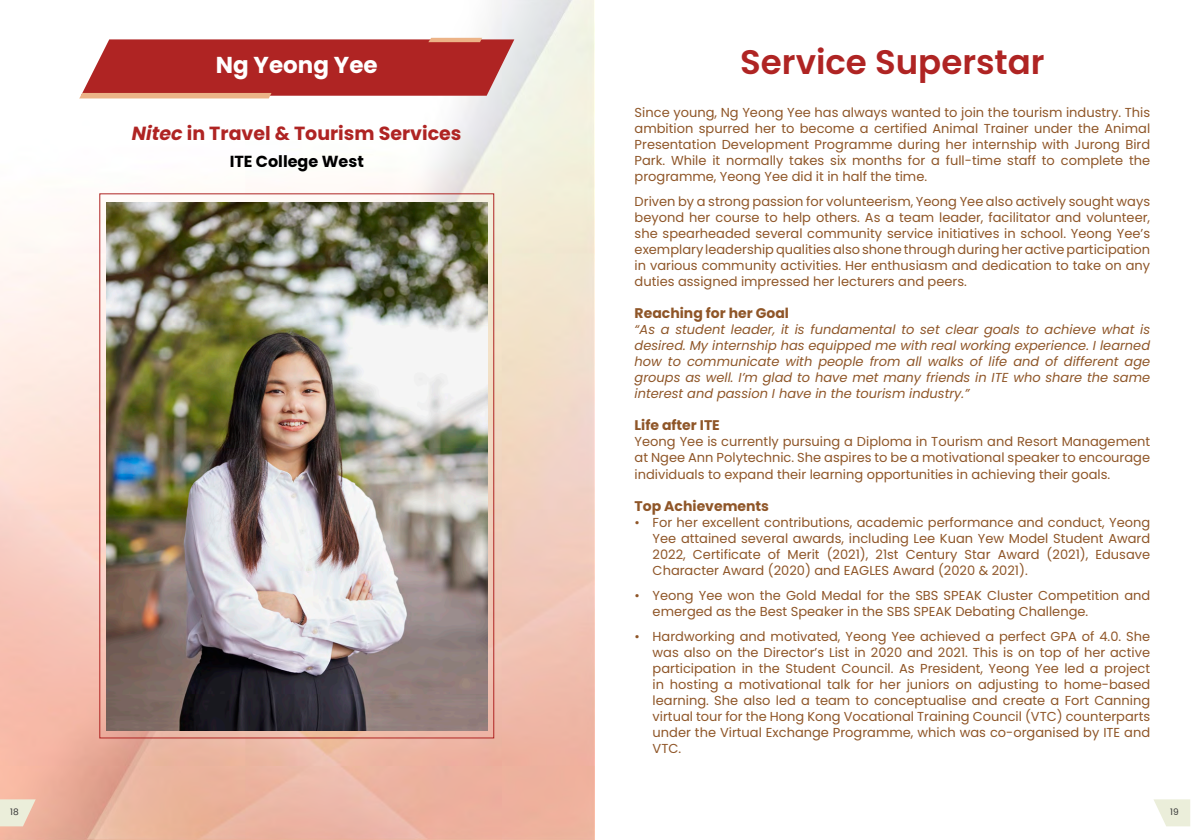
<style>
.page{position:relative;width:1192px;height:840px;background:#fff}
.page>*{position:absolute;margin:0;border:0;box-sizing:border-box;transform-origin:0 0}
.t1{font:600 34px "Poppins";color:#af2423}
.t2{font:700 23px "Poppins";color:#fff}
.t3{font:700 19px "Poppins";color:#af2423}
.t4{font:700 16px "Poppins";color:#000}
.t5{font:700 14px "Poppins";color:#8f5628}
.t6{font:13px/16px "Poppins";color:#8f5628;text-align:justify}
.t7{font:italic 13px/16px "Poppins";color:#8f5628;text-align:justify}
.t8{font:9px "Poppins";color:#383838}
.s1{font-style:italic}
</style>
<div class="page">
<img style="left:0;top:0;width:594px;height:840px">
<svg style="left:0;top:799px;width:36px;height:27px"></svg>
<svg style="left:1154px;top:799px;width:36px;height:27px"></svg>
<img style="left:106px;top:202px;width:381px;height:528px">
<svg style="left:79px;top:38px;width:435px;height:60px"></svg>
<h2 class="t2" style="left:216px;top:51px;width:163px">Ng Yeong Yee</h2>
<h1 class="t1" style="left:740px;top:42px;width:306px">Service Superstar</h1>
<h3 class="t3" style="left:132px;top:122px;width:331px"><span class="s1">Nitec</span> in Travel &amp; Tourism Services</h3>
<p class="t4" style="left:230px;top:152px;width:136px">ITE College West</p>
<p class="t6" style="left:634px;top:105px;width:517px">Since young, Ng Yeong Yee has always wanted to join the tourism industry. This ambition spurred her to become a certified Animal Trainer under the Animal Presentation Development Programme during her internship with Jurong Bird Park. While it normally takes six months for a full-time staff to complete the programme, Yeong Yee did it in half the time.</p>
<p class="t6" style="left:634px;top:194px;width:517px">Driven by a strong passion for volunteerism, Yeong Yee also actively sought ways beyond her course to help others. As a team leader, facilitator and volunteer, she spearheaded several community service initiatives in school. Yeong Yee’s exemplary leadership qualities also shone through during her active participation in various community activities. Her enthusiasm and dedication to take on any duties assigned impressed her lecturers and peers.</p>
<p class="t5" style="left:634px;top:305px;width:156px">Reaching for her Goal</p>
<p class="t7" style="left:634px;top:322px;width:517px">“As a student leader, it is fundamental to set clear goals to achieve what is desired. My internship has equipped me with real working experience. I learned how to communicate with people from all walks of life and of different age groups as well. I’m glad to have met many friends in ITE who share the same interest and passion I have in the tourism industry.”</p>
<p class="t5" style="left:634px;top:417px;width:87px">Life after ITE</p>
<p class="t6" style="left:634px;top:434px;width:517px">Yeong Yee is currently pursuing a Diploma in Tourism and Resort Management at Ngee Ann Polytechnic. She aspires to be a motivational speaker to encourage individuals to expand their learning opportunities in achieving their goals.</p>
<p class="t5" style="left:634px;top:497px;width:136px">Top Achievements</p>
<p class="t6" style="left:652px;top:514px;width:499px;text-indent:-18px">• For her excellent contributions, academic performance and conduct, Yeong Yee attained several awards, including Lee Kuan Yew Model Student Award 2022, Certificate of Merit (2021), 21st Century Star Award (2021), Edusave Character Award (2020) and EAGLES Award (2020 &amp; 2021).</p>
<p class="t6" style="left:652px;top:587px;width:499px;text-indent:-18px">• Yeong Yee won the Gold Medal for the SBS SPEAK Cluster Competition and emerged as the Best Speaker in the SBS SPEAK Debating Challenge.</p>
<p class="t6" style="left:652px;top:628px;width:499px;text-indent:-18px">• Hardworking and motivated, Yeong Yee achieved a perfect GPA of 4.0. She was also on the Director’s List in 2020 and 2021. This is on top of her active participation in the Student Council. As President, Yeong Yee led a project in hosting a motivational talk for her juniors on adjusting to home-based learning. She also led a team to conceptualise and create a Fort Canning virtual tour for the Hong Kong Vocational Training Council (VTC) counterparts under the Virtual Exchange Programme, which was co-organised by ITE and VTC.</p>
<p class="t8" style="left:10px;top:807px;width:10px">18</p>
<p class="t8" style="left:1170px;top:807px;width:10px">19</p>
</div>
